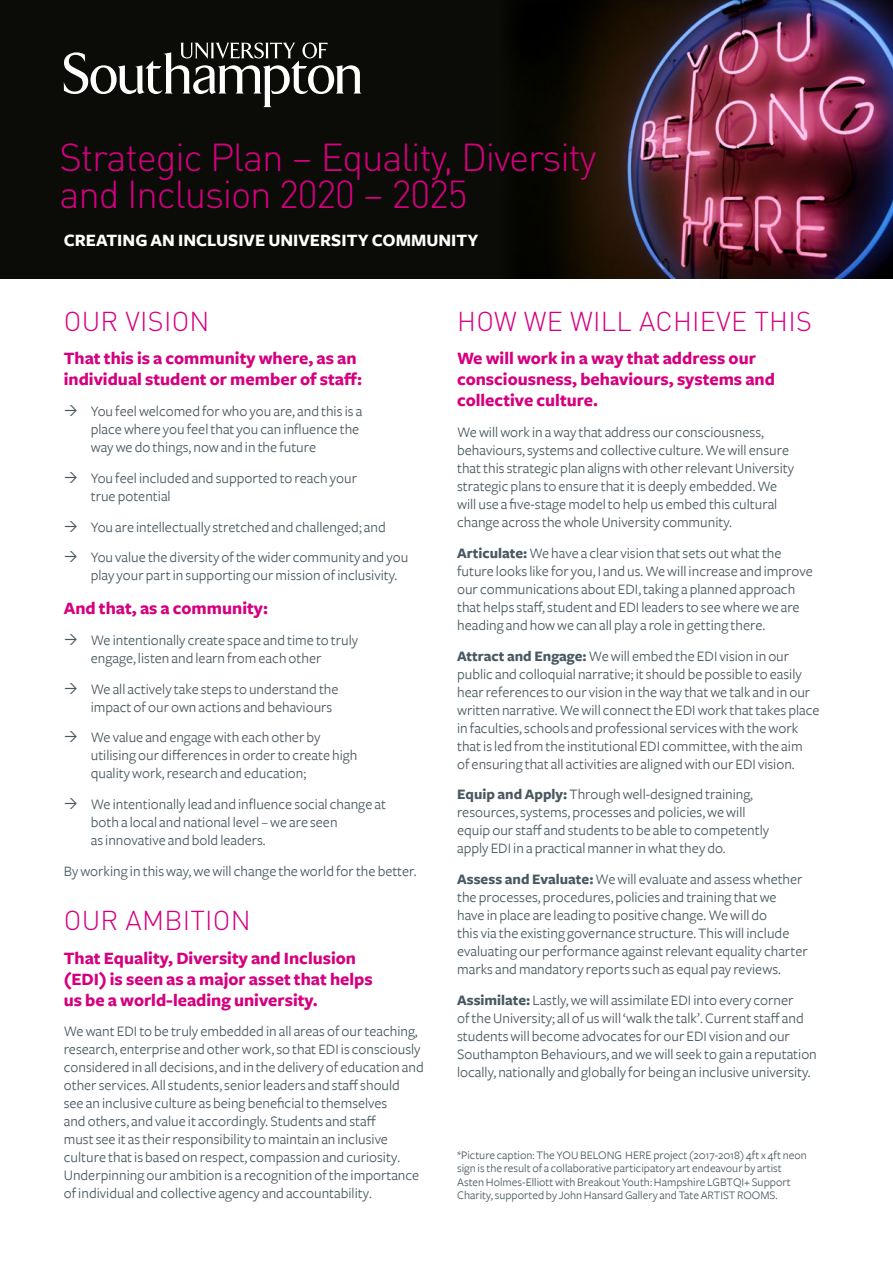
<style>
.page{position:relative;width:893px;height:1263px;background:#fff}
.page>*{position:absolute;margin:0;border:0;box-sizing:border-box;transform-origin:0 0}
.t1{font:300 38.55px/36.6px "DINOT";letter-spacing:-.03em;color:#d5007f}
.t2{font:300 27px "DINOT";letter-spacing:.01em;color:#d5007f}
.t3{font:700 18px/21px "Freight Sans";color:#d5007f}
.t4{font:700 18px "Freight Sans";color:#fff}
.t5{font:15px/18px "Freight Sans";color:#495961}
.t6{font:12px/13.5px "Freight Sans";color:#495961}
.s1{font-weight:700}
</style>
<div class="page">
<div style="left:0;top:0;width:893px;height:278px;background:#0b0c07"></div>
<img style="left:518px;top:0;width:375px;height:278px">
<svg style="left:64px;top:42px;width:297px;height:65px"></svg>
<h1 class="t1" style="left:60px;top:136px;width:538px">Strategic Plan – Equality, Diversity and Inclusion 2020 – 2025</h1>
<p class="t4" style="left:64px;top:231px;width:416px">CREATING AN INCLUSIVE UNIVERSITY COMMUNITY</p>
<h2 class="t2" style="left:64px;top:300px;width:147px">OUR VISION</h2>
<p class="t3" style="left:64px;top:349px;width:300px">That this is a community where, as an individual student or member of staff:</p>
<p class="t5" style="left:91px;top:403px;width:273px">You feel welcomed for who you are, and this is a place where you feel that you can influence the way we do things, now and in the future</p>
<p class="t5" style="left:91px;top:469px;width:268px">You feel included and supported to reach your true potential</p>
<p class="t5" style="left:91px;top:512px;width:319px;line-height:30.8px">You are intellectually stretched and challenged; and<br>You value the diversity of the wider community and you</p>
<p class="t5" style="left:91px;top:567px;width:308px">play your part in supporting our mission of inclusivity.</p>
<p class="t3" style="left:64px;top:598px;width:206px">And that, as a community:</p>
<p class="t5" style="left:91px;top:631px;width:269px">We intentionally create space and time to truly engage, listen and learn from each other</p>
<p class="t5" style="left:91px;top:680px;width:249px">We all actively take steps to understand the impact of our own actions and behaviours</p>
<p class="t5" style="left:91px;top:729px;width:268px">We value and engage with each other by utilising our differences in order to create high quality work, research and education;</p>
<p class="t5" style="left:91px;top:796px;width:297px">We intentionally lead and influence social change at both a local and national level – we are seen<br>as innovative and bold leaders.</p>
<p class="t5" style="left:64px;top:862px;width:354px">By working in this way, we will change the world for the better.</p>
<h2 class="t2" style="left:64px;top:899px;width:188px">OUR AMBITION</h2>
<p class="t3" style="left:64px;top:948px;width:310px">That Equality, Diversity and Inclusion (EDI) is seen as a major asset that helps us be a world-leading university.</p>
<p class="t5" style="left:64px;top:1023px;width:361px">We want EDI to be truly embedded in all areas of our teaching, research, enterprise and other work, so that EDI is consciously considered in all decisions, and in the delivery of education and other services. All students, senior leaders and staff should<br>see an inclusive culture as being beneficial to themselves<br>and others, and value it accordingly. Students and staff<br>must see it as their responsibility to maintain an inclusive culture that is based on respect, compassion and curiosity.<br>Underpinning our ambition is a recognition of the importance of individual and collective agency and accountability.</p>
<h2 class="t2" style="left:457px;top:300px;width:356px">HOW WE WILL ACHIEVE THIS</h2>
<p class="t3" style="left:457px;top:349px;width:319px">We will work in a way that address our consciousness, behaviours, systems and collective culture.</p>
<p class="t5" style="left:457px;top:424px;width:338px">We will work in a way that address our consciousness, behaviours, systems and collective culture. We will ensure that this strategic plan aligns with other relevant University strategic plans to ensure that it is deeply embedded. We will use a five-stage model to help us embed this cultural change across the whole University community.</p>
<p class="t5" style="left:457px;top:544px;width:357px"><span class="s1">Articulate:</span> We have a clear vision that sets out what the future looks like for you, I and us. We will increase and improve our communications about EDI, taking a planned approach that helps staff, student and EDI leaders to see where we are heading and how we can all play a role in getting there.</p>
<p class="t5" style="left:457px;top:647px;width:364px"><span class="s1">Attract and Engage:</span> We will embed the EDI vision in our public and colloquial narrative; it should be possible to easily hear references to our vision in the way that we talk and in our written narrative. We will connect the EDI work that takes place in faculties, schools and professional services with the work that is led from the institutional EDI committee, with the aim<br>of ensuring that all activities are aligned with our EDI vision.</p>
<p class="t5" style="left:457px;top:786px;width:314px"><span class="s1">Equip and Apply:</span> Through well-designed training, resources, systems, processes and policies, we will equip our staff and students to be able to competently apply EDI in a practical manner in what they do.</p>
<p class="t5" style="left:457px;top:871px;width:352px"><span class="s1">Assess and Evaluate:</span> We will evaluate and assess whether the processes, procedures, policies and training that we have in place are leading to positive change. We will do<br>this via the existing governance structure. This will include evaluating our performance against relevant equality charter marks and mandatory reports such as equal pay reviews.</p>
<p class="t5" style="left:457px;top:991px;width:361px"><span class="s1">Assimilate:</span> Lastly, we will assimilate EDI into every corner<br>of the University; all of us will ‘walk the talk’. Current staff and students will become advocates for our EDI vision and our Southampton Behaviours, and we will seek to gain a reputation locally, nationally and globally for being an inclusive university.</p>
<p class="t6" style="left:457px;top:1148px;width:351px">*Picture caption: The YOU BELONG HERE project (2017-2018) 4ft x 4ft neon sign is the result of a collaborative participatory art endeavour by artist Asten Holmes-Elliott with Breakout Youth: Hampshire LGBTQI+ Support Charity, supported by John Hansard Gallery and Tate ARTIST ROOMS.</p>
</div>
